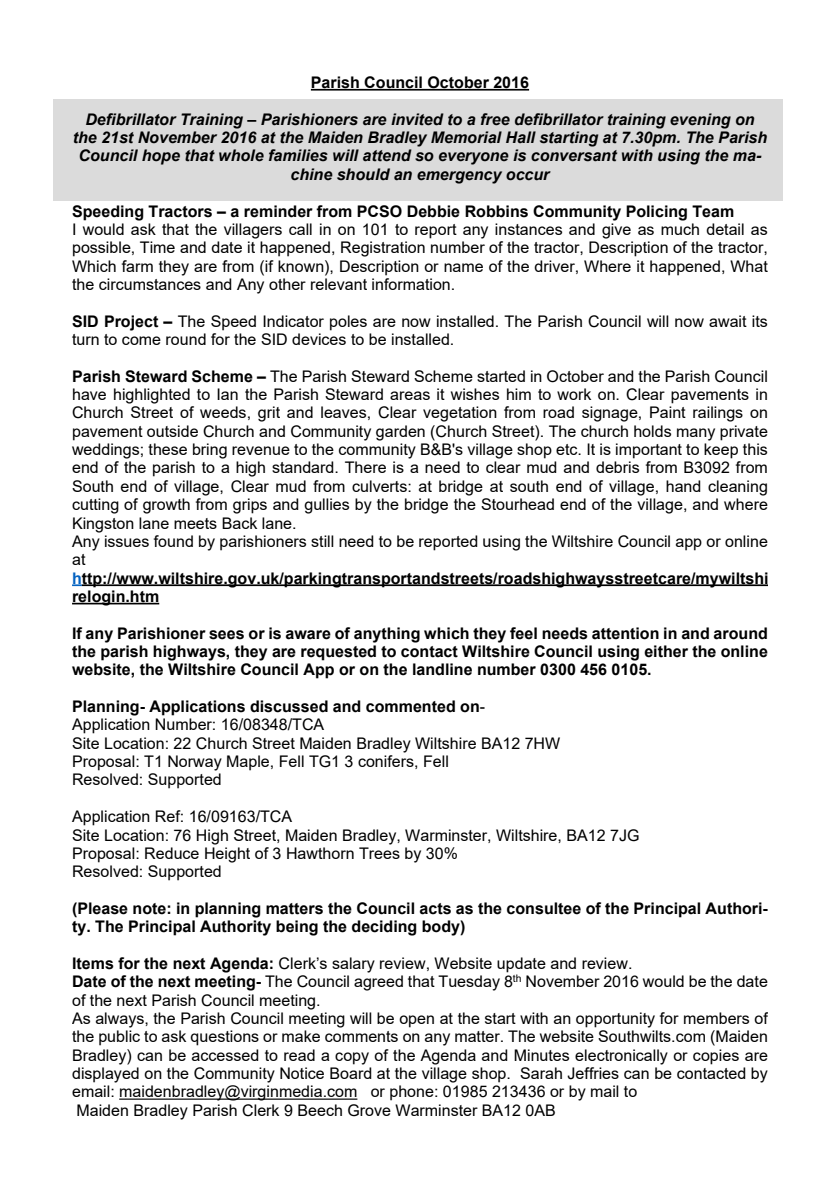
<style>
.page{position:relative;width:840px;height:1191px;background:#fff}
.page>*{position:absolute;margin:0;border:0;box-sizing:border-box;transform-origin:0 0}
.t1{font:16px/18.4px "Arial";color:#000}
.t2{font:700 16px/18.4px "Arial";color:#000;text-align:justify}
.t3{font:italic 700 16px/18.4px "Arial";color:#000;text-align:center}
.s1{font-weight:700}
.s2{font-weight:700;color:#0563c1}
</style>
<div class="page">
<div style="left:53px;top:99px;width:729px;height:101px;background:#dbdbdb"></div>
<hr style="left:311px;top:89px;width:218px;height:2px;background:#000">
<svg style="left:72px;top:584px;width:10px;height:2px"></svg>
<hr style="left:82px;top:584px;width:685px;height:2px;background:#000">
<hr style="left:72px;top:603px;width:87px;height:1px;background:#000">
<hr style="left:119px;top:1098px;width:238px;height:1px;background:#000">
<p class="t2" style="left:311px;top:75px;width:219px">Parish Council October 2016</p>
<p class="t3" style="left:73px;top:111px;width:695px">Defibrillator Training – Parishioners are invited to a free defibrillator training evening on the 21st November 2016 at the Maiden Bradley Memorial Hall starting at 7.30pm. The Parish Council hope that whole families will attend so everyone is conversant with using the ma&shy;chine should an emergency occur</p>
<p class="t2" style="left:72px;top:203px;width:663px">Speeding Tractors – a reminder from PCSO Debbie Robbins Community Policing Team</p>
<p class="t1" style="left:72px;top:221px;width:697px;text-align:justify">I would ask that the villagers call in on 101 to report any instances and give as much detail as possible, Time and date it happened, Registration number of the tractor, Description of the tractor, Which farm they are from (if known), Description or name of the driver, Where it happened, What the circumstances and Any other relevant information.</p>
<p class="t1" style="left:72px;top:313px;width:697px"><span class="s1">SID Project –</span> The Speed Indicator poles are now installed. The Parish Council will now await its turn to come round for the SID devices to be installed.</p>
<p class="t1" style="left:72px;top:368px;width:697px"><span class="s1">Parish Steward Scheme –</span> The Parish Steward Scheme started in October and the Parish Council have highlighted to Ian the Parish Steward areas it wishes him to work on. Clear pavements in Church Street of weeds, grit and leaves, Clear vegetation from road signage, Paint railings on pavement outside Church and Community garden (Church Street). The church holds many private weddings; these bring revenue to the community B&amp;B's village shop etc. It is important to keep this end of the parish to a high standard. There is a need to clear mud and debris from B3092 from South end of village, Clear mud from culverts: at bridge at south end of village, hand cleaning cutting of growth from grips and gullies by the bridge the Stourhead end of the village, and where Kingston lane meets Back lane.<br>Any issues found by parishioners still need to be reported using the Wiltshire Council app or online at <span class="s2">h</span><span class="s1">ttp://www.wiltshire.gov.uk/parkingtransportandstreets/roadshighwaysstreetcare/mywiltshi relogin.htm</span></p>
<p class="t2" style="left:72px;top:625px;width:697px">If any Parishioner sees or is aware of anything which they feel needs attention in and around the parish highways, they are requested to contact Wiltshire Council using either the online website, the Wiltshire Council App or on the landline number 0300 456 0105.</p>
<p class="t1" style="left:72px;top:698px;width:489px"><span class="s1">Planning- Applications discussed and commented on</span>-Application Number: 16/08348/TCA<br>Site Location: 22 Church Street Maiden Bradley Wiltshire BA12 7HW Proposal: T1 Norway Maple, Fell TG1 3 conifers, Fell<br>Resolved: Supported</p>
<p class="t1" style="left:72px;top:808px;width:568px">Application Ref: 16/09163/TCA<br>Site Location: 76 High Street, Maiden Bradley, Warminster, Wiltshire, BA12 7JG Proposal: Reduce Height of 3 Hawthorn Trees by 30%<br>Resolved: Supported</p>
<p class="t2" style="left:72px;top:900px;width:697px">(Please note: in planning matters the Council acts as the consultee of the Principal Authori&shy;ty. The Principal Authority being the deciding body)</p>
<p class="t1" style="left:72px;top:955px;width:697px"><span class="s1">Items for the next Agenda:</span> Clerk’s salary review, Website update and review.<br><span class="s1">Date of the next meeting-</span> The Council agreed that Tuesday 8<sup>th</sup> November 2016 would be the date of the next Parish Council meeting.<br>As always, the Parish Council meeting will be open at the start with an opportunity for members of the public to ask questions or make comments on any matter. The website Southwilts.com (Maiden Bradley) can be accessed to read a copy of the Agenda and Minutes electronically or copies are displayed on the Community Notice Board at the village shop. Sarah Jeffries can be contacted by email: maidenbradley@virginmedia.com or phone: 01985 213436 or by mail to<br>Maiden Bradley Parish Clerk 9 Beech Grove Warminster BA12 0AB</p>
</div>
